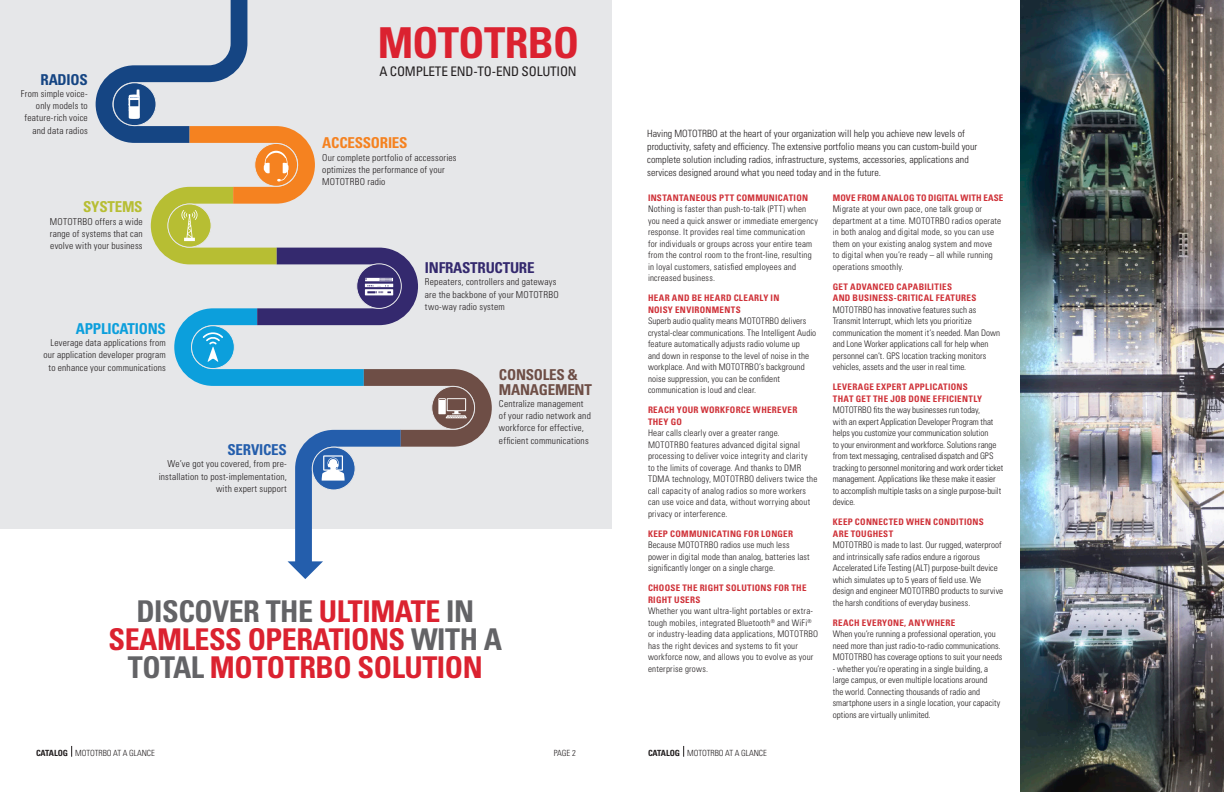
<style>
.page{position:relative;width:1224px;height:792px;background:#fff}
.page>*{position:absolute;margin:0;border:0;box-sizing:border-box;transform-origin:0 0}
.t1{font:700 condensed 42.6px "Univers LT Std";letter-spacing:-.015em;color:#db2230}
.t2{font:700 condensed 30px/28px "Univers LT Std";letter-spacing:-.015em;color:#db2230;text-align:center}
.t3{font:700 condensed 15px/15px "Univers LT Std";letter-spacing:-.015em;color:#6e4e46}
.t4{font:700 condensed 15px "Univers LT Std";letter-spacing:-.015em;color:#34296e}
.t5{font:700 condensed 15px "Univers LT Std";letter-spacing:-.015em;color:#0c9fdc}
.t6{font:700 condensed 15px "Univers LT Std";letter-spacing:-.015em;color:#f58220}
.t7{font:700 condensed 15px "Univers LT Std";letter-spacing:-.015em;color:#245eac}
.t8{font:700 condensed 15px "Univers LT Std";letter-spacing:-.015em;color:#b7be33}
.t9{font:700 condensed 15px "Univers LT Std";letter-spacing:-.015em;color:#154583}
.t10{font:condensed 13.2px "Univers LT Std";letter-spacing:-.015em;color:#231f20}
.t11{font:300 condensed 10px/12.8px "Univers LT Std";color:#231f20}
.t12{font:300 condensed 9.5px/12.2px "Univers LT Std";letter-spacing:.02em;color:#231f20;text-align:right}
.t13{font:300 condensed 9px/11.5px "Univers LT Std";letter-spacing:.01em;color:#231f20}
.t14{font:300 condensed 9px/11.5px "Univers LT Std";letter-spacing:-.01em;color:#231f20}
.t15{font:300 condensed 8.5px "Univers LT Std";letter-spacing:-.01em;color:#231f20}
.s1{color:#636366}
.s2{font-weight:700;color:#cf3138}
.s3{font-weight:700}
</style>
<div class="page">
<div style="left:0;top:0;width:612px;height:528px;background:#e6e7e9"></div>
<img style="left:1020px;top:0;width:204px;height:792px">
<svg style="left:96px;top:0;width:396px;height:579px"></svg>
<p class="t9" style="left:41px;top:70px;width:49px">RADIOS</p>
<p class="t12" style="left:21px;top:87px;width:68px">From simple voice&shy;only models to feature-rich voice and data radios</p>
<p class="t8" style="left:83px;top:198px;width:61px">SYSTEMS</p>
<p class="t12" style="left:50px;top:215px;width:94px;text-align:justify">MOTOTRBO offers a wide range of systems that can evolve with your business</p>
<p class="t5" style="left:76px;top:319px;width:91px">APPLICATIONS</p>
<p class="t12" style="left:43px;top:337px;width:124px">Leverage data applications from our application developer program to enhance your communications</p>
<p class="t7" style="left:228px;top:441px;width:61px">SERVICES</p>
<p class="t12" style="left:159px;top:458px;width:130px">We’ve got you covered, from pre&shy;installation to post-implementation, with expert support</p>
<p class="t1" style="left:378px;top:16px;width:203px">MOTOTRBO</p>
<p class="t10" style="left:379px;top:63px;width:199px">A COMPLETE END-TO-END SOLUTION</p>
<p class="t6" style="left:322px;top:134px;width:87px">ACCESSORIES</p>
<p class="t12" style="left:322px;top:151px;width:136px;text-align:left">Our complete portfolio of accessories optimizes the performance of your<br>MOTOTRBO radio</p>
<p class="t4" style="left:425px;top:259px;width:111px">INFRASTRUCTURE</p>
<p class="t12" style="left:425px;top:276px;width:135px;text-align:left">Repeaters, controllers and gateways are the backbone of your MOTOTRBO two-way radio system</p>
<p class="t3" style="left:499px;top:367px;width:94px">CONSOLES &amp;<br>MANAGEMENT</p>
<p class="t12" style="left:499px;top:397px;width:93px;text-align:left">Centralize management of your radio network and workforce for effective, efficient communications</p>
<p class="t2" style="left:108px;top:597px;width:395px"><span class="s1">DISCOVER THE</span> ULTIMATE <span class="s1">IN<br></span>SEAMLESS OPERATIONS <span class="s1">WITH A<br>TOTAL</span> MOTOTRBO SOLUTION</p>
<p class="t11" style="left:647px;top:128px;width:331px">Having MOTOTRBO at the heart of your organization will help you achieve new levels of productivity, safety and efficiency. The extensive portfolio means you can custom-build your complete solution including radios, infrastructure, systems, accessories, applications and services designed around what you need today and in the future.</p>
<p class="t13" style="left:648px;top:192px;width:171px"><span class="s2">INSTANTANEOUS PTT COMMUNICATION </span>Nothing is faster than push-to-talk (PTT) when you need a quick answer or immediate emergency response. It provides real time communication<br>for individuals or groups across your entire team from the control room to the front-line, resulting in loyal customers, satisfied employees and increased business.</p>
<p class="t13" style="left:648px;top:292px;width:170px"><span class="s2">HEAR AND BE HEARD CLEARLY IN<br>NOISY ENVIRONMENTS<br></span>Superb audio quality means MOTOTRBO delivers crystal-clear communications. The Intelligent Audio feature automatically adjusts radio volume up<br>and down in response to the level of noise in the workplace. And with MOTOTRBO’s background noise suppression, you can be confident communication is loud and clear.</p>
<p class="t13" style="left:648px;top:404px;width:171px"><span class="s2">REACH YOUR WORKFORCE WHEREVER THEY GO<br></span>Hear calls clearly over a greater range.<br>MOTOTRBO features advanced digital signal processing to deliver voice integrity and clarity<br>to the limits of coverage. And thanks to DMR TDMA technology, MOTOTRBO delivers twice the call capacity of analog radios so more workers can use voice and data, without worrying about privacy or interference.</p>
<p class="t13" style="left:648px;top:528px;width:163px"><span class="s2">KEEP COMMUNICATING FOR LONGER </span>Because MOTOTRBO radios use much less power in digital mode than analog, batteries last significantly longer on a single charge.</p>
<p class="t13" style="left:648px;top:582px;width:172px"><span class="s2">CHOOSE THE RIGHT SOLUTIONS FOR THE RIGHT USERS<br></span>Whether you want ultra-light portables or extra&shy;tough mobiles, integrated Bluetooth<sup>®</sup> and WiFi<sup>® </sup>or industry-leading data applications, MOTOTRBO has the right devices and systems to fit your workforce now, and allows you to evolve as your enterprise grows.</p>
<p class="t13" style="left:833px;top:192px;width:172px"><span class="s2">MOVE FROM ANALOG TO DIGITAL WITH EASE </span>Migrate at your own pace, one talk group or department at a time. MOTOTRBO radios operate in both analog and digital mode, so you can use them on your existing analog system and move<br>to digital when you’re ready – all while running operations smoothly.</p>
<p class="t13" style="left:833px;top:281px;width:169px"><span class="s2">GET ADVANCED CAPABILITIES<br>AND BUSINESS-CRITICAL FEATURES </span>MOTOTRBO has innovative features such as Transmit Interrupt, which lets you prioritize communication the moment it’s needed. Man Down and Lone Worker applications call for help when personnel can’t. GPS location tracking monitors vehicles, assets and the user in real time.</p>
<p class="t14" style="left:833px;top:381px;width:172px"><span class="s2">LEVERAGE EXPERT APPLICATIONS<br>THAT GET THE JOB DONE EFFICIENTLY </span>MOTOTRBO fits the way businesses run today,<br>with an expert Application Developer Program that helps you customize your communication solution<br>to your environment and workforce. Solutions range from text messaging, centralised dispatch and GPS tracking to personnel monitoring and work order ticket management. Applications like these make it easier to accomplish multiple tasks on a single purpose-built device.</p>
<p class="t13" style="left:833px;top:516px;width:172px"><span class="s2">KEEP CONNECTED WHEN CONDITIONS<br>ARE TOUGHEST<br></span>MOTOTRBO is made to last. Our rugged, waterproof and intrinsically safe radios endure a rigorous Accelerated Life Testing (ALT) purpose-built device which simulates up to 5 years of field use. We design and engineer MOTOTRBO products to survive the harsh conditions of everyday business.</p>
<p class="t13" style="left:833px;top:617px;width:171px"><span class="s2">REACH EVERYONE, ANYWHERE<br></span>When you’re running a professional operation, you need more than just radio-to-radio communications.<br>MOTOTRBO has coverage options to suit your needs</p>
<p class="t13" style="left:833px;top:663px;width:169px">- whether you’re operating in a single building, a large campus, or even multiple locations around<br>the world. Connecting thousands of radio and smartphone users in a single location, your capacity options are virtually unlimited.</p>
<p class="t15" style="left:36px;top:748px;width:120px"><span class="s3">CATALOG</span> MOTOTRBO AT A GLANCE</p>
<p class="t15" style="left:648px;top:748px;width:120px"><span class="s3">CATALOG</span> MOTOTRBO AT A GLANCE</p>
<p class="t15" style="left:554px;top:748px;width:24px">PAGE 2</p>
</div>
